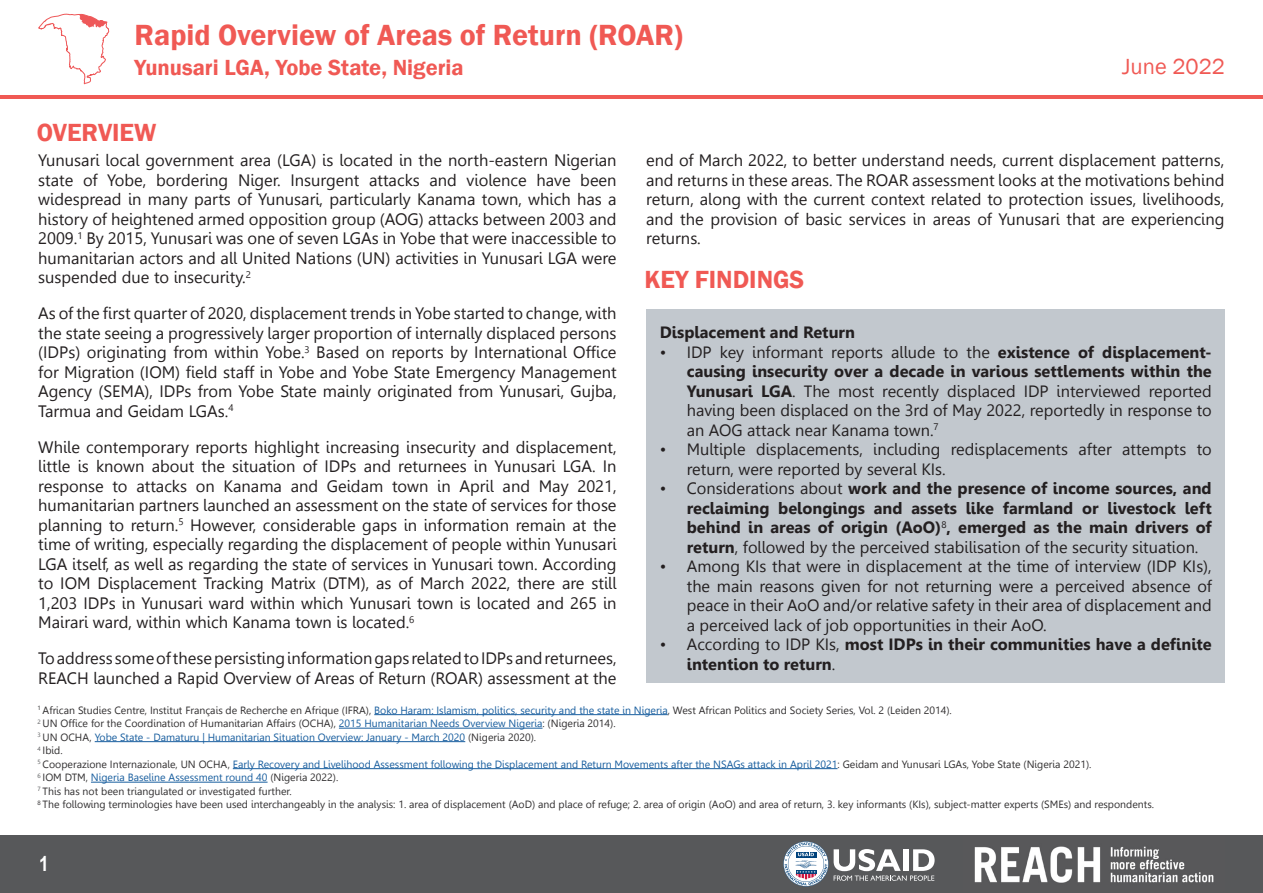
<style>
.page{position:relative;width:1263px;height:893px;background:#fff}
.page>*{position:absolute;margin:0;border:0;box-sizing:border-box;transform-origin:0 0}
.Main_title_-_A_Maste{font:600 30px "Franklin Gothic";color:#f05954}
.REACH_section_title{font:600 25.5px "Franklin Gothic";color:#f05954}
.Main_title_-_A_Maste-2{font:600 22.5px "Franklin Gothic";color:#f05954}
.Main_title_-_A_Maste-3{font:22.5px "Franklin Gothic";color:#f05954}
.t1{font:700 21px "Arial Narrow";color:#fff}
.PieChart1{font:16.5px/19.5px "Leelawadee";color:#231f20;text-align:justify}
.t2{font:16.35px/19.5px "Leelawadee";color:#231f20;text-align:justify}
.PieChart1-2{font:700 16.35px/19.5px "Leelawadee";color:#231f20;text-align:justify}
.Footnotes_text{font:10.5px "Leelawadee";color:#312f30}
.Footnotes_text-2{font:10.5px "Leelawadee";color:#175d9e}
.s1{font-weight:700}
.s2{font-weight:400}
.s3{color:#175d9e}
.s4{color:#312f30}
</style>
<div class="page">
<hr style="left:0;top:95px;width:1263px;height:4px;background:#f05954">
<div style="left:0;top:836px;width:1263px;height:57px;background:#57585a"></div>
<img style="left:974px;top:846px;width:240px;height:37px">
<svg style="left:834px;top:849px;width:100px;height:32px"></svg>
<svg style="left:783px;top:841px;width:45px;height:45px"></svg>
<div style="left:647px;top:310px;width:578px;height:373px;background:#c2c8ce"></div>
<hr style="left:374px;top:714px;width:294px;height:1px;background:#175d9e">
<hr style="left:339px;top:728px;width:203px;height:1px;background:#175d9e">
<hr style="left:95px;top:741px;width:370px;height:1px;background:#175d9e">
<hr style="left:233px;top:768px;width:604px;height:1px;background:#175d9e">
<hr style="left:91px;top:782px;width:177px;height:1px;background:#175d9e">
<svg style="left:38px;top:14px;width:71px;height:71px"></svg>
<p class="Main_title_-_A_Maste" style="left:134px;top:17px;width:550px">Rapid Overview of Areas of Return (ROAR)</p>
<p class="Main_title_-_A_Maste-2" style="left:134px;top:54px;width:331px">Yunusari LGA, Yobe State, Nigeria</p>
<p class="Main_title_-_A_Maste-3" style="left:1122px;top:52px;width:104px">June 2022</p>
<p class="REACH_section_title" style="left:37px;top:117px;width:121px">OVERVIEW</p>
<p class="PieChart1" style="left:38px;top:151px;width:580px">Yunusari local government area (LGA) is located in the north-eastern Nigerian state of Yobe, bordering Niger. Insurgent attacks and violence have been widespread in many parts of Yunusari, particularly Kanama town, which has a history of heightened armed opposition group (AOG) attacks between 2003 and 2009.<sup>1</sup> By 2015, Yunusari was one of seven LGAs in Yobe that were inaccessible to humanitarian actors and all United Nations (UN) activities in Yunusari LGA were suspended due to insecurity.<sup>2</sup></p>
<p class="PieChart1" style="left:38px;top:304px;width:580px">As of the first quarter of 2020, displacement trends in Yobe started to change, with the state seeing a progressively larger proportion of internally displaced persons (IDPs) originating from within Yobe.<sup>3</sup> Based on reports by International Office for Migration (IOM) field staff in Yobe and Yobe State Emergency Management Agency (SEMA), IDPs from Yobe State mainly originated from Yunusari, Gujba, Tarmua and Geidam LGAs.<sup>4</sup></p>
<p class="PieChart1" style="left:38px;top:437px;width:580px">While contemporary reports highlight increasing insecurity and displacement, little is known about the situation of IDPs and returnees in Yunusari LGA. In response to attacks on Kanama and Geidam town in April and May 2021, humanitarian partners launched an assessment on the state of services for those planning to return.<sup>5</sup> However, considerable gaps in information remain at the time of writing, especially regarding the displacement of people within Yunusari LGA itself, as well as regarding the state of services in Yunusari town. According to IOM Displacement Tracking Matrix (DTM), as of March 2022, there are still 1,203 IDPs in Yunusari ward within which Yunusari town is located and 265 in Mairari ward, within which Kanama town is located.<sup>6</sup></p>
<p class="PieChart1" style="left:38px;top:649px;width:580px">To address some of these persisting information gaps related to IDPs and returnees,<br>REACH launched a Rapid Overview of Areas of Return (ROAR) assessment at the</p>
<p class="PieChart1" style="left:646px;top:151px;width:580px">end of March 2022, to better understand needs, current displacement patterns, and returns in these areas. The ROAR assessment looks at the motivations behind return, along with the current context related to protection issues, livelihoods, and the provision of basic services in areas of Yunusari that are experiencing returns.</p>
<p class="REACH_section_title" style="left:644px;top:264px;width:161px">KEY FINDINGS</p>
<p class="PieChart1-2" style="left:660px;top:323px;width:197px">Displacement and Return</p>
<p class="t2" style="left:687px;top:342px;width:526px;text-indent:-27px">• IDP key informant reports allude to the <span class="s1">existence of displacement&shy;causing insecurity over a decade in various settlements within the Yunusari LGA</span>. The most recently displaced IDP interviewed reported having been displaced on the 3rd of May 2022, reportedly in response to an AOG attack near Kanama town.<sup>7</sup></p>
<p class="t2" style="left:687px;top:440px;width:526px;text-indent:-27px">• Multiple displacements, including redisplacements after attempts to return, were reported by several KIs.</p>
<p class="PieChart1-2" style="left:687px;top:479px;width:526px;text-indent:-27px"><span class="s2">• Considerations about</span> work and the presence of income sources, and reclaiming belongings and assets like farmland or livestock left behind in areas of origin (AoO)<sup>8</sup>, emerged as the main drivers of return<span class="s2">, followed by the perceived stabilisation of the security situation.</span></p>
<p class="t2" style="left:687px;top:557px;width:526px;text-indent:-27px">• Among KIs that were in displacement at the time of interview (IDP KIs), the main reasons given for not returning were a perceived absence of peace in their AoO and/or relative safety in their area of displacement and a perceived lack of job opportunities in their AoO.</p>
<p class="PieChart1-2" style="left:687px;top:635px;width:526px;text-indent:-27px"><span class="s2">• According to IDP KIs,</span> most IDPs in their communities have a definite intention to return<span class="s2">.</span></p>
<p class="Footnotes_text" style="left:38px;top:704px;width:916px"><sup>1</sup> African Studies Centre, Institut Français de Recherche en Afrique (IFRA), <span class="s3">Boko Haram: Islamism, politics, security and the state in Nigeria</span>, West African Politics and Society Series, Vol. 2 (Leiden 2014).</p>
<p class="Footnotes_text" style="left:38px;top:717px;width:579px"><sup>2</sup> UN Office for the Coordination of Humanitarian Affairs (OCHA), <span class="s3">2015 Humanitarian Needs Overview Nigeria</span>: (Nigeria 2014).</p>
<p class="Footnotes_text-2" style="left:38px;top:731px;width:500px"><sup>3</sup> <span class="s4">UN OCHA,</span> Yobe State - Damaturu | Humanitarian Situation Overview: January - March 2020 <span class="s4">(Nigeria 2020).</span></p>
<p class="Footnotes_text" style="left:38px;top:744px;width:27px"><sup>4</sup> Ibid.</p>
<p class="Footnotes_text-2" style="left:38px;top:758px;width:1055px"><sup>5</sup> <span class="s4">Cooperazione Internazionale, UN OCHA,</span> Early Recovery and Livelihood Assessment following the Displacement and Return Movements after the NSAGs attack in April 2021<span class="s4">: Geidam and Yunusari LGAs, Yobe State (Nigeria 2021).</span></p>
<p class="Footnotes_text-2" style="left:38px;top:771px;width:302px"><sup>6</sup> <span class="s4">IOM DTM,</span> Nigeria Baseline Assessment round 40 <span class="s4">(Nigeria 2022).</span></p>
<p class="Footnotes_text" style="left:38px;top:785px;width:256px"><sup>7</sup> This has not been triangulated or investigated further.</p>
<p class="Footnotes_text" style="left:38px;top:798px;width:1118px"><sup>8</sup> The following terminologies have been used interchangeably in the analysis: 1. area of displacement (AoD) and place of refuge; 2. area of origin (AoO) and area of return, 3. key informants (KIs), subject-matter experts (SMEs) and respondents.</p>
<p class="t1" style="left:39px;top:847px;width:11px">1</p>
</div>
